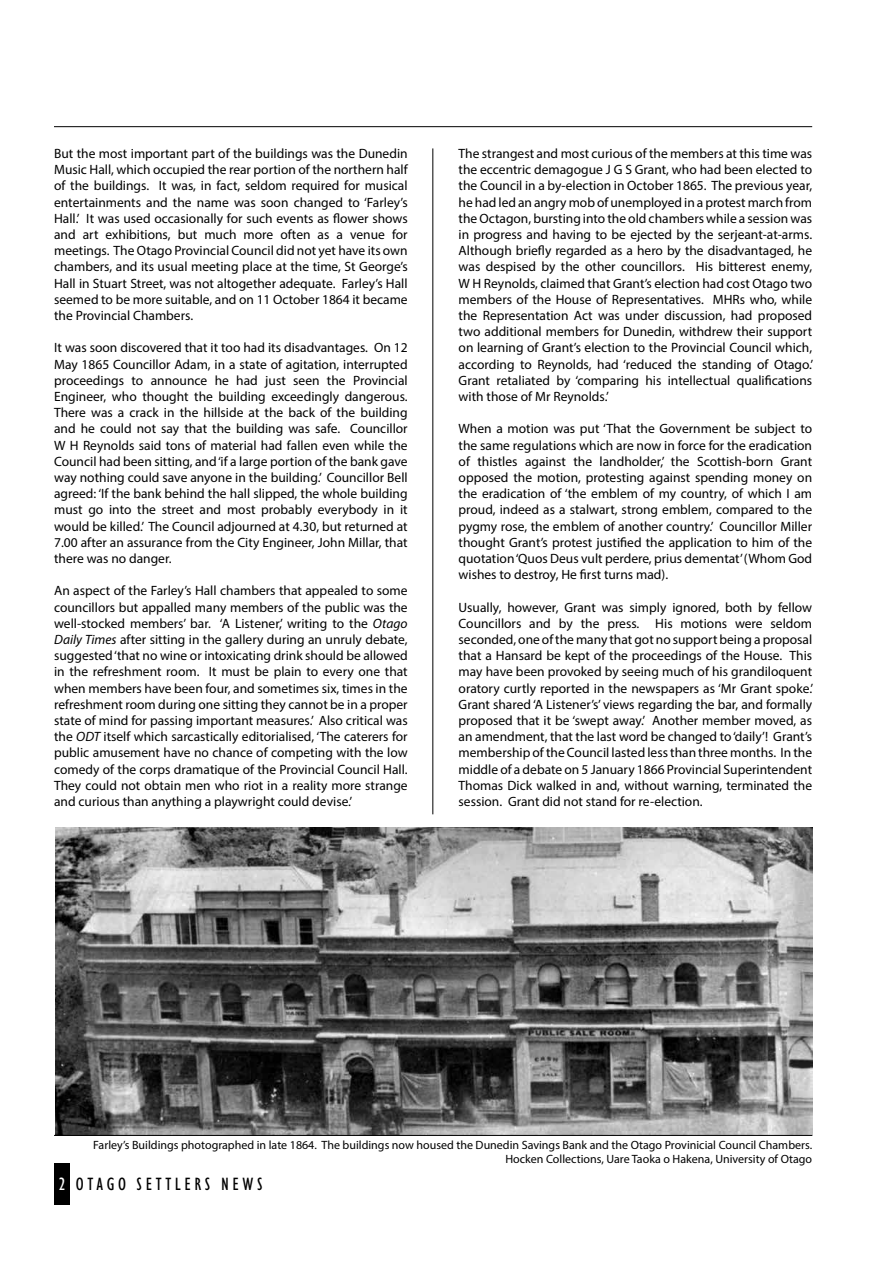
<style>
.page{position:relative;width:893px;height:1263px;background:#fff}
.page>*{position:absolute;margin:0;border:0;box-sizing:border-box;transform-origin:0 0}
.t1{font:condensed 18px "Humanist 521 BT";letter-spacing:.2em;color:#000}
.t2{font:13.5px/16.2px "Myriad Pro";color:#000;text-align:justify}
.t3{font:12px/14.4px "Myriad Pro";color:#000;text-align:right}
.s1{font-style:italic}
.s2{color:#fff}
</style>
<div class="page">
<img style="left:56px;top:827px;width:756px;height:308px">
<hr style="left:54px;top:1135px;width:758px;height:1px;background:#000">
<hr style="left:54px;top:126px;width:758px;height:1px;background:#000">
<hr style="left:432px;top:148px;width:1px;height:666px;background:#000">
<div style="left:54px;top:1164px;width:16px;height:41px;background:#000"></div>
<p class="t2" style="left:54px;top:145px;width:355px">But the most important part of the buildings was the Dunedin Music Hall, which occupied the rear portion of the northern half of the buildings. It was, in fact, seldom required for musical entertainments and the name was soon changed to ‘Farley’s Hall.’ It was used occasionally for such events as flower shows and art exhibitions, but much more often as a venue for meetings. The Otago Provincial Council did not yet have its own chambers, and its usual meeting place at the time, St George’s Hall in Stuart Street, was not altogether adequate. Farley’s Hall seemed to be more suitable, and on 11 October 1864 it became the Provincial Chambers.</p>
<p class="t2" style="left:54px;top:340px;width:355px">It was soon discovered that it too had its disadvantages. On 12<br>May 1865 Councillor Adam, in a state of agitation, interrupted proceedings to announce he had just seen the Provincial Engineer, who thought the building exceedingly dangerous.<br>There was a crack in the hillside at the back of the building and he could not say that the building was safe. Councillor W H Reynolds said tons of material had fallen even while the Council had been sitting, and ‘if a large portion of the bank gave way nothing could save anyone in the building.’ Councillor Bell agreed: ‘If the bank behind the hall slipped, the whole building must go into the street and most probably everybody in it would be killed.’ The Council adjourned at 4.30, but returned at 7.00 after an assurance from the City Engineer, John Millar, that there was no danger.</p>
<p class="t2" style="left:54px;top:583px;width:355px">An aspect of the Farley’s Hall chambers that appealed to some councillors but appalled many members of the public was the well-stocked members’ bar. ‘A Listener,’ writing to the <span class="s1">Otago Daily Times</span> after sitting in the gallery during an unruly debate, suggested ‘that no wine or intoxicating drink should be allowed in the refreshment room. It must be plain to every one that when members have been four, and sometimes six, times in the refreshment room during one sitting they cannot be in a proper state of mind for passing important measures.’ Also critical was the <span class="s1">ODT</span> itself which sarcastically editorialised, ‘The caterers for public amusement have no chance of competing with the low comedy of the corps dramatique of the Provincial Council Hall.<br>They could not obtain men who riot in a reality more strange and curious than anything a playwright could devise.’</p>
<p class="t2" style="left:459px;top:145px;width:356px">The strangest and most curious of the members at this time was the eccentric demagogue J G S Grant, who had been elected to the Council in a by-election in October 1865. The previous year, he had led an angry mob of unemployed in a protest march from the Octagon, bursting into the old chambers while a session was in progress and having to be ejected by the serjeant-at-arms.<br>Although briefly regarded as a hero by the disadvantaged, he was despised by the other councillors. His bitterest enemy, W H Reynolds, claimed that Grant’s election had cost Otago two members of the House of Representatives. MHRs who, while the Representation Act was under discussion, had proposed two additional members for Dunedin, withdrew their support on learning of Grant’s election to the Provincial Council which, according to Reynolds, had ‘reduced the standing of Otago.’ Grant retaliated by ‘comparing his intellectual qualifications with those of Mr Reynolds.’</p>
<p class="t2" style="left:459px;top:420px;width:355px">When a motion was put ‘That the Government be subject to the same regulations which are now in force for the eradication of thistles against the landholder,’ the Scottish-born Grant opposed the motion, protesting against spending money on the eradication of ‘the emblem of my country, of which I am proud, indeed as a stalwart, strong emblem, compared to the pygmy rose, the emblem of another country.’ Councillor Miller thought Grant’s protest justified the application to him of the quotation ‘Quos Deus vult perdere, prius dementat’ (Whom God wishes to destroy, He first turns mad).</p>
<p class="t2" style="left:459px;top:599px;width:356px">Usually, however, Grant was simply ignored, both by fellow Councillors and by the press. His motions were seldom seconded, one of the many that got no support being a proposal that a Hansard be kept of the proceedings of the House. This may have been provoked by seeing much of his grandiloquent oratory curtly reported in the newspapers as ‘Mr Grant spoke.’ Grant shared ‘A Listener’s’ views regarding the bar, and formally proposed that it be ‘swept away.’ Another member moved, as an amendment, that the last word be changed to ‘daily’! Grant’s membership of the Council lasted less than three months. In the middle of a debate on 5 January 1866 Provincial Superintendent Thomas Dick walked in and, without warning, terminated the session. Grant did not stand for re-election.</p>
<p class="t3" style="left:93px;top:1137px;width:720px">Farley’s Buildings photographed in late 1864. The buildings now housed the Dunedin Savings Bank and the Otago Provinicial Council Chambers.<br>Hocken Collections, Uare Taoka o Hakena, University of Otago</p>
<h1 class="t1" style="left:59px;top:1174px;width:205px"><span class="s2">2</span> OTAGO SETTLERS NEWS</h1>
</div>
